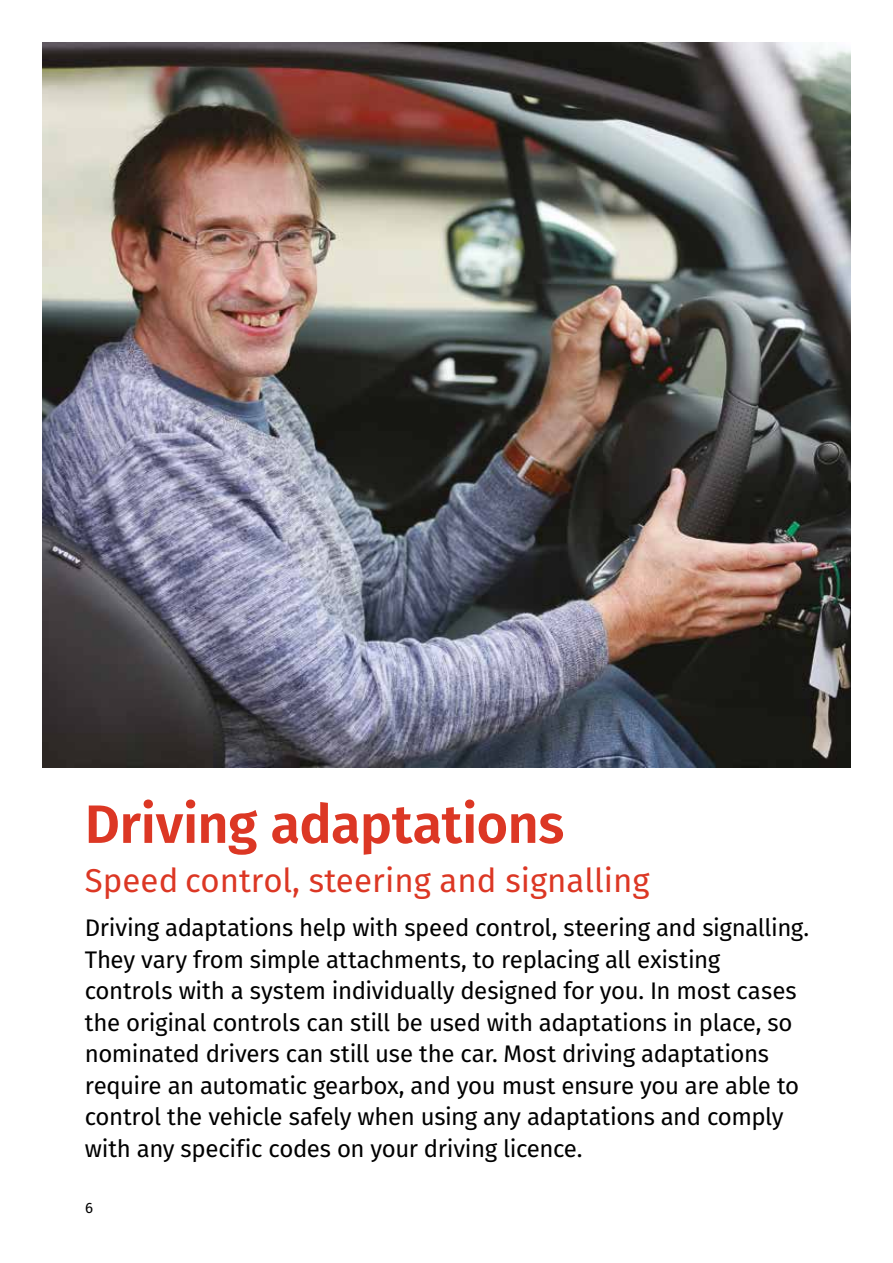
<style>
.page{position:relative;width:893px;height:1263px;background:#fff}
.page>*{position:absolute;margin:0;border:0;box-sizing:border-box;transform-origin:0 0}
.t1{font:600 54px "Fira Sans";letter-spacing:-.01em;color:#dc3724}
.t2{font:33px "Fira Sans";color:#dc3724}
.t3{font:24px/31.5px "Fira Sans";letter-spacing:-.015em;color:#000}
.t4{font:15px "Fira Sans";color:#000}
</style>
<div class="page">
<img style="left:43px;top:43px;width:807px;height:724px">
<h1 class="t1" style="left:85px;top:780px;width:481px">Driving adaptations</h1>
<h2 class="t2" style="left:85px;top:855px;width:566px">Speed control, steering and signalling</h2>
<p class="t3" style="left:85px;top:911px;width:726px">Driving adaptations help with speed control, steering and signalling.<br>They vary from simple attachments, to replacing all existing controls with a system individually designed for you. In most cases the original controls can still be used with adaptations in place, so nominated drivers can still use the car. Most driving adaptations require an automatic gearbox, and you must ensure you are able to control the vehicle safely when using any adaptations and comply with any specific codes on your driving licence.</p>
<p class="t4" style="left:85px;top:1196px;width:9px">6</p>
</div>
